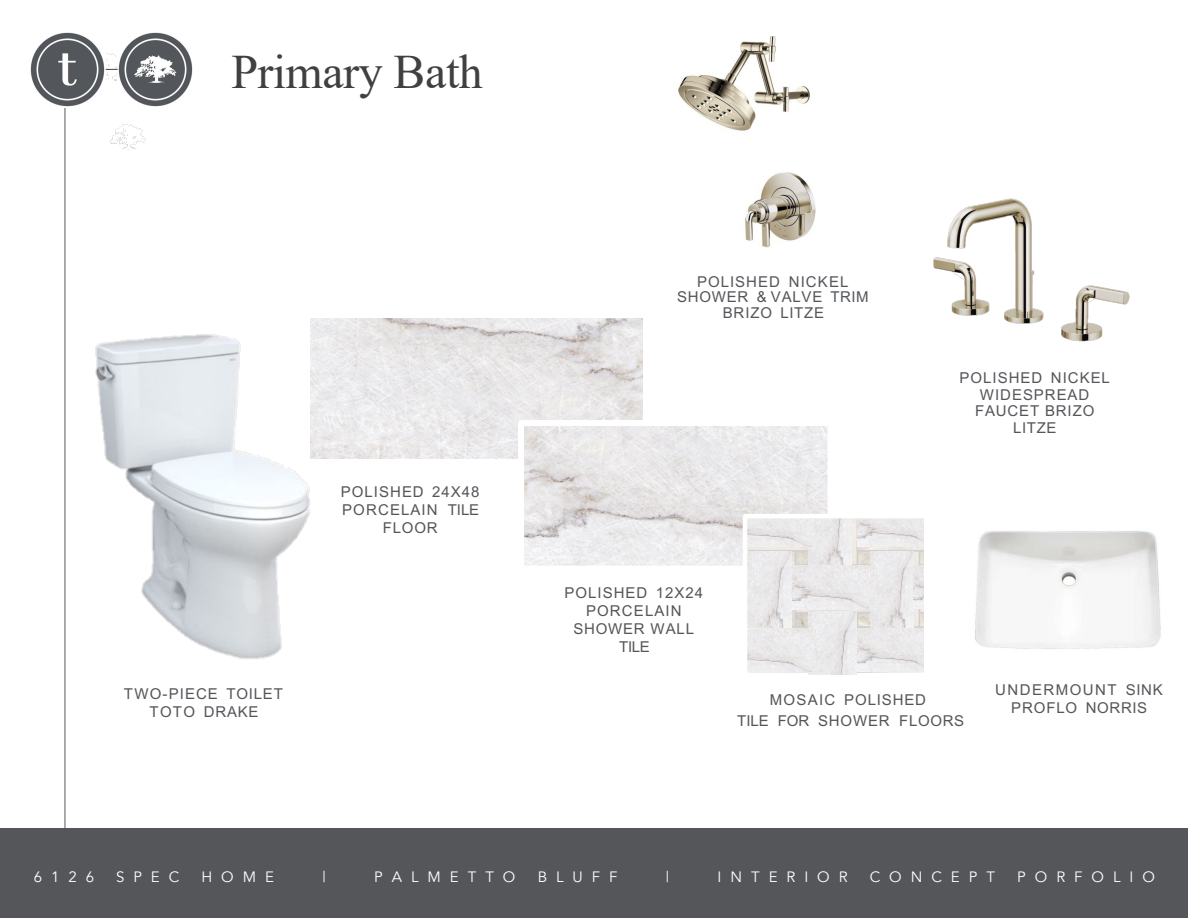
<style>
.page{position:relative;width:1188px;height:918px;background:#fff}
.page>*{position:absolute;margin:0;border:0;box-sizing:border-box;transform-origin:0 0}
.t1{font:48px "Times New Roman";letter-spacing:-.01em;color:#404040}
.t2{font:15px/18px "Arial";letter-spacing:.06em;color:#54565a;text-align:center}
.t3{font:15px "Avenir";letter-spacing:.6em;color:#fff}
</style>
<div class="page">
<img style="left:106px;top:53px;width:12px;height:28px">
<div style="left:0;top:828px;width:1188px;height:90px;background:#54565a"></div>
<hr style="left:65px;top:97px;width:1px;height:731px;background:#595959">
<img style="left:30px;top:32px;width:76px;height:76px">
<img style="left:118px;top:32px;width:75px;height:75px">
<svg style="left:106px;top:69px;width:12px;height:1px"></svg>
<div style="left:139px;top:51px;width:37px;height:37px;background:#53565b;border-radius:50%"></div>
<img style="left:134px;top:55px;width:44px;height:29px">
<img style="left:678px;top:36px;width:138px;height:211px">
<img style="left:341px;top:318px;width:301px;height:140px">
<img style="left:65px;top:311px;width:276px;height:369px">
<img style="left:525px;top:427px;width:302px;height:138px">
<div style="left:518px;top:420px;width:316px;height:152px;border:6px solid #fff"></div>
<img style="left:749px;top:520px;width:174px;height:152px">
<img style="left:749px;top:551px;width:42px;height:76px">
<img style="left:871px;top:551px;width:43px;height:76px">
<img style="left:808px;top:520px;width:44px;height:45px">
<img style="left:808px;top:612px;width:48px;height:62px">
<img style="left:749px;top:520px;width:63px;height:26px">
<img style="left:857px;top:520px;width:66px;height:27px">
<img style="left:749px;top:629px;width:63px;height:42px">
<img style="left:857px;top:628px;width:66px;height:44px">
<img style="left:793px;top:566px;width:76px;height:43px">
<img style="left:914px;top:565px;width:9px;height:43px">
<div style="left:743px;top:514px;width:186px;height:169px;border:5px solid #fff"></div>
<img style="left:933px;top:198px;width:197px;height:144px">
<img style="left:975px;top:531px;width:186px;height:118px">
<img style="left:109px;top:125px;width:37px;height:24px">
<h1 class="t1" style="left:231px;top:45px;width:253px">Primary Bath</h1>
<p class="t2" style="left:341px;top:483px;width:140px">POLISHED 24X48<br>PORCELAIN TILE<br>FLOOR</p>
<p class="t2" style="left:124px;top:685px;width:160px">TWO-PIECE TOILET<br>TOTO DRAKE</p>
<p class="t2" style="left:677px;top:275px;width:193px;line-height:15.1px">POLISHED NICKEL<br>SHOWER &amp; VALVE TRIM<br>BRIZO LITZE</p>
<p class="t2" style="left:565px;top:583px;width:140px">POLISHED 12X24<br>PORCELAIN<br>SHOWER WALL<br>TILE</p>
<p class="t2" style="left:960px;top:370px;width:152px;line-height:16.5px">POLISHED NICKEL<br>WIDESPREAD<br>FAUCET BRIZO<br>LITZE</p>
<p class="t2" style="left:737px;top:689px;width:228px;line-height:21.3px">MOSAIC POLISHED<br>TILE FOR SHOWER FLOORS</p>
<p class="t2" style="left:995px;top:681px;width:169px">UNDERMOUNT SINK<br>PROFLO NORRIS</p>
<p class="t3" style="left:34px;top:867px;width:62px">6126</p>
<p class="t3" style="left:116px;top:867px;width:65px">SPEC</p>
<p class="t3" style="left:201px;top:867px;width:74px">HOME</p>
<p class="t3" style="left:322px;top:867px;width:5px">|</p>
<p class="t3" style="left:374px;top:867px;width:143px">PALMETTO</p>
<p class="t3" style="left:538px;top:867px;width:81px">BLUFF</p>
<p class="t3" style="left:666px;top:867px;width:5px">|</p>
<p class="t3" style="left:718px;top:867px;width:132px">INTERIOR</p>
<p class="t3" style="left:870px;top:867px;width:127px">CONCEPT</p>
<p class="t3" style="left:1017px;top:867px;width:139px">PORFOLIO</p>
</div>
